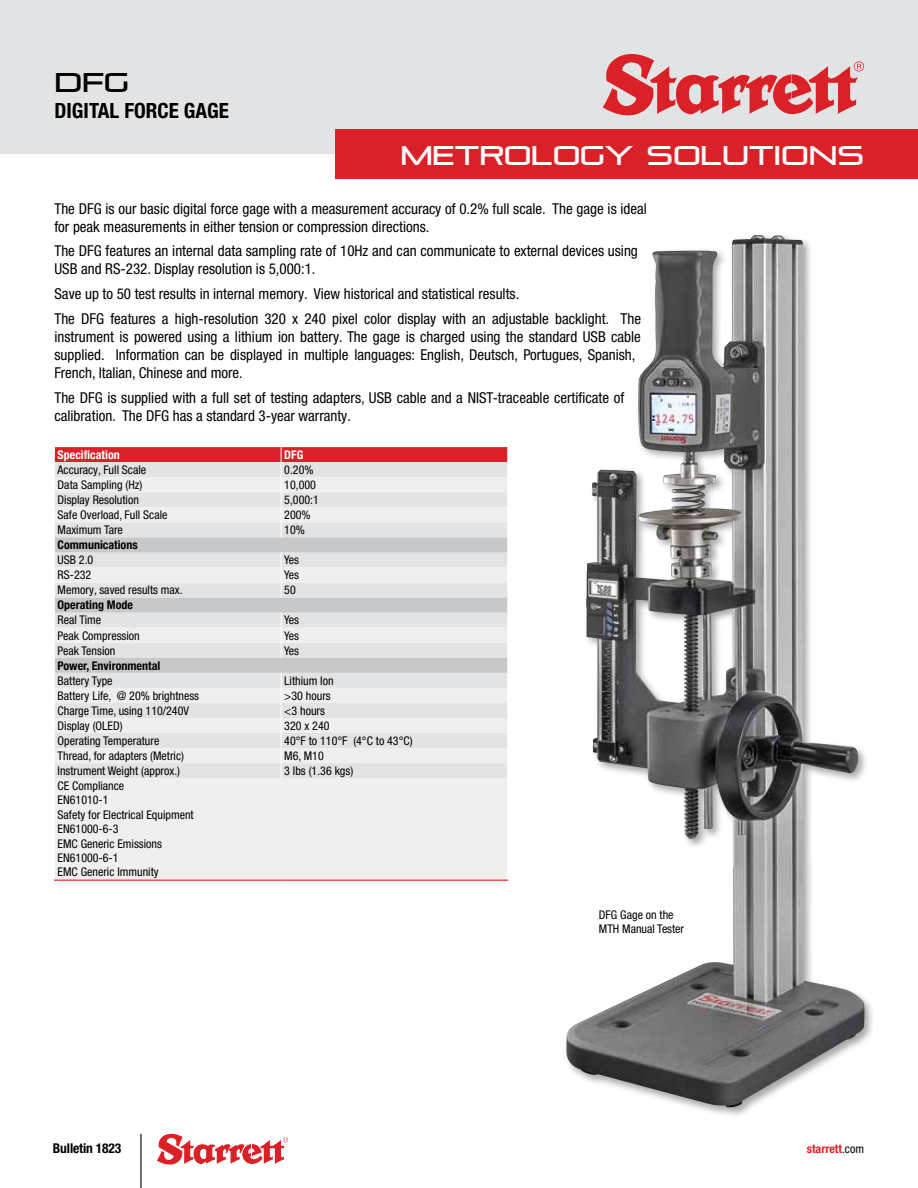
<style>
.page{position:relative;width:918px;height:1188px;background:#fff}
.page>*{position:absolute;margin:0;border:0;box-sizing:border-box;transform-origin:0 0}
.t1{font:27px "Pirulen";color:#fff}
.t2{font:27px "Pirulen";color:#000}
.t3{font:700 condensed 21px "Helvetica Neue LT Pro";color:#000}
.t4{font:condensed 15px/18px "Helvetica Neue LT Pro";color:#000}
.t5{font:700 condensed 13.5px "Helvetica Neue LT Pro";letter-spacing:-.01em;color:#000}
.t6{font:condensed 12px/14.4px "Helvetica Neue LT Pro";color:#000}
.t7{font:700 condensed 12px "Helvetica Neue LT Pro";color:#000}
.t8{font:700 condensed 12px "Helvetica Neue LT Pro";color:#fff}
.t9{font:700 condensed 12px "Helvetica Neue LT Pro";color:#da2128}
.s1{font-weight:400;color:#000}
</style>
<div class="page">
<div style="left:0;top:0;width:918px;height:154px;background:#e2e3e4"></div>
<svg style="left:603px;top:54px;width:261px;height:61px"></svg>
<div style="left:335px;top:129px;width:583px;height:50px;background:#da2128"></div>
<hr style="left:140px;top:1134px;width:1px;height:54px;background:#000">
<svg style="left:157px;top:1134px;width:131px;height:31px"></svg>
<div style="left:564px;top:232px;width:312px;height:886px;background:#000;opacity:.35"></div>
<img style="left:586px;top:235px;width:169px;height:403px">
<div style="left:55px;top:778px;width:452px;height:102px;background:#efeff0"></div>
<svg style="left:54px;top:447px;width:454px;height:331px"></svg>
<hr style="left:54px;top:880px;width:227px;height:1px;background:#da2128">
<hr style="left:281px;top:880px;width:227px;height:1px;background:#da2128">
<h1 class="t2" style="left:54px;top:66px;width:76px">DFG</h1>
<h2 class="t3" style="left:54px;top:98px;width:176px">DIGITAL FORCE GAGE</h2>
<h1 class="t1" style="left:401px;top:139px;width:465px">METROLOGY SOLUTIONS</h1>
<p class="t4" style="left:54px;top:199px;width:594px">The DFG is our basic digital force gage with a measurement accuracy of 0.2% full scale. The gage is ideal for peak measurements in either tension or compression directions.</p>
<p class="t4" style="left:54px;top:242px;width:585px">The DFG features an internal data sampling rate of 10Hz and can communicate to external devices using<br>USB and RS-232. Display resolution is 5,000:1.</p>
<p class="t4" style="left:54px;top:281px;width:588px;line-height:24.8px">Save up to 50 test results in internal memory. View historical and statistical results.<br>The DFG features a high-resolution 320 x 240 pixel color display with an adjustable backlight. The</p>
<p class="t4" style="left:54px;top:328px;width:588px">instrument is powered using a lithium ion battery. The gage is charged using the standard USB cable supplied. Information can be displayed in multiple languages: English, Deutsch, Portugues, Spanish,<br>French, Italian, Chinese and more.</p>
<p class="t4" style="left:54px;top:388px;width:571px">The DFG is supplied with a full set of testing adapters, USB cable and a NIST-traceable certificate of calibration. The DFG has a standard 3-year warranty.</p>
<p class="t8" style="left:58px;top:447px;width:64px">Specification</p>
<p class="t8" style="left:284px;top:447px;width:21px">DFG</p>
<p class="t6" style="left:58px;top:462px;width:90px">Accuracy, Full Scale</p>
<p class="t6" style="left:284px;top:462px;width:31px">0.20%</p>
<p class="t6" style="left:58px;top:477px;width:86px">Data Sampling (Hz)</p>
<p class="t6" style="left:284px;top:477px;width:33px">10,000</p>
<p class="t6" style="left:58px;top:492px;width:83px">Display Resolution</p>
<p class="t6" style="left:284px;top:492px;width:36px">5,000:1</p>
<p class="t6" style="left:58px;top:508px;width:111px">Safe Overload, Full Scale</p>
<p class="t6" style="left:284px;top:508px;width:28px">200%</p>
<p class="t6" style="left:58px;top:523px;width:67px">Maximum Tare</p>
<p class="t6" style="left:284px;top:523px;width:22px">10%</p>
<p class="t7" style="left:58px;top:538px;width:82px">Communications</p>
<p class="t6" style="left:58px;top:553px;width:37px">USB 2.0</p>
<p class="t6" style="left:284px;top:553px;width:16px">Yes</p>
<p class="t6" style="left:58px;top:568px;width:35px">RS-232</p>
<p class="t6" style="left:284px;top:568px;width:16px">Yes</p>
<p class="t6" style="left:58px;top:583px;width:127px">Memory, saved results max.</p>
<p class="t6" style="left:284px;top:583px;width:13px">50</p>
<p class="t7" style="left:58px;top:598px;width:77px">Operating Mode</p>
<p class="t6" style="left:58px;top:613px;width:45px">Real Time</p>
<p class="t6" style="left:284px;top:613px;width:16px">Yes</p>
<p class="t6" style="left:58px;top:628px;width:84px">Peak Compression</p>
<p class="t6" style="left:284px;top:628px;width:16px">Yes</p>
<p class="t6" style="left:58px;top:643px;width:59px">Peak Tension</p>
<p class="t6" style="left:284px;top:643px;width:16px">Yes</p>
<p class="t7" style="left:58px;top:658px;width:104px">Power, Environmental</p>
<p class="t6" style="left:58px;top:673px;width:56px">Battery Type</p>
<p class="t6" style="left:284px;top:673px;width:51px">Lithium Ion</p>
<p class="t6" style="left:58px;top:688px;width:143px">Battery Life, @ 20% brightness</p>
<p class="t6" style="left:284px;top:688px;width:48px">&gt;30 hours</p>
<p class="t6" style="left:58px;top:703px;width:133px">Charge Time, using 110/240V</p>
<p class="t6" style="left:284px;top:703px;width:42px">&lt;3 hours</p>
<p class="t6" style="left:58px;top:718px;width:67px">Display (OLED)</p>
<p class="t6" style="left:284px;top:718px;width:47px">320 x 240</p>
<p class="t6" style="left:58px;top:733px;width:103px">Operating Temperature</p>
<p class="t6" style="left:284px;top:733px;width:130px">40°F to 110°F (4°C to 43°C)</p>
<p class="t6" style="left:58px;top:748px;width:128px">Thread, for adapters (Metric)</p>
<p class="t6" style="left:284px;top:748px;width:41px">M6, M10</p>
<p class="t6" style="left:58px;top:763px;width:124px">Instrument Weight (approx.)</p>
<p class="t6" style="left:284px;top:763px;width:71px">3 lbs (1.36 kgs)</p>
<p class="t6" style="left:58px;top:778px;width:138px">CE Compliance<br>EN61010-1<br>Safety for Electrical Equipment<br>EN61000-6-3<br>EMC Generic Emissions<br>EN61000-6-1<br>EMC Generic Immunity</p>
<p class="t5" style="left:53px;top:1141px;width:70px">Bulletin 1823</p>
<p class="t6" style="left:599px;top:907px;width:87px">DFG Gage on the<br>MTH Manual Tester</p>
<p class="t9" style="left:807px;top:1142px;width:59px">starrett<span class="s1">.com</span></p>
</div>
